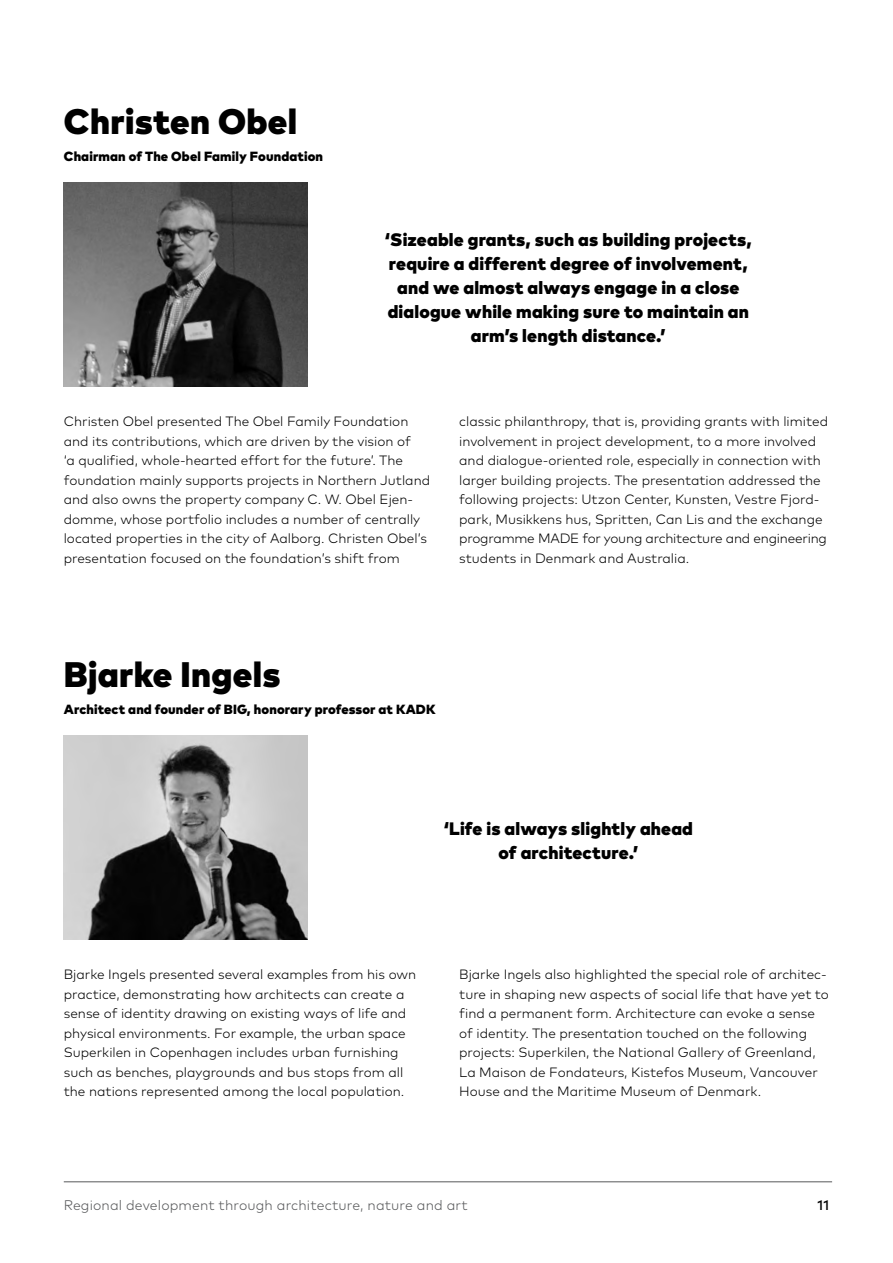
<style>
.page{position:relative;width:893px;height:1263px;background:#fff}
.page>*{position:absolute;margin:0;border:0;box-sizing:border-box;transform-origin:0 0}
.t1{font:900 35.4px "Mark Pro";letter-spacing:.01em;color:#000}
.t2{font:900 18px/24px "Mark Pro";letter-spacing:.01em;color:#000;text-align:center}
.t3{font:300 13.95px "Mark Pro";letter-spacing:.01em;color:#58595b}
.t4{font:500 13.95px "Mark Pro";color:#000}
.t5{font:300 13.5px/19.5px "Mark Pro";color:#000}
.t6{font:900 13.35px "Mark Pro";letter-spacing:.01em;color:#000}
</style>
<div class="page">
<hr style="left:64px;top:1181px;width:768px;height:1px;background:#58595b">
<img style="left:64px;top:183px;width:244px;height:204px">
<img style="left:64px;top:736px;width:244px;height:204px">
<h1 class="t1" style="left:64px;top:94px;width:235px">Christen Obel</h1>
<p class="t6" style="left:64px;top:146px;width:261px">Chairman of The Obel Family Foundation</p>
<h2 class="t2" style="left:385px;top:226px;width:368px">‘Sizeable grants, such as building projects, require a different degree of involvement, and we almost always engage in a close dialogue while making sure to maintain an arm’s length distance.’</h2>
<p class="t5" style="left:64px;top:411px;width:368px">Christen Obel presented The Obel Family Foundation and its contributions, which are driven by the vision of<br>‘a qualified, whole-hearted effort for the future’. The foundation mainly supports projects in Northern Jutland and also owns the property company C. W. Obel Ejen&shy;domme, whose portfolio includes a number of centrally located properties in the city of Aalborg. Christen Obel’s presentation focused on the foundation’s shift from</p>
<p class="t5" style="left:459px;top:411px;width:370px">classic philanthropy, that is, providing grants with limited involvement in project development, to a more involved and dialogue-oriented role, especially in connection with larger building projects. The presentation addressed the following projects: Utzon Center, Kunsten, Vestre Fjord&shy;park, Musikkens hus, Spritten, Can Lis and the exchange programme MADE for young architecture and engineering students in Denmark and Australia.</p>
<h1 class="t1" style="left:64px;top:647px;width:218px">Bjarke Ingels</h1>
<p class="t6" style="left:64px;top:699px;width:373px">Architect and founder of BIG, honorary professor at KADK</p>
<h2 class="t2" style="left:444px;top:815px;width:251px">‘Life is always slightly ahead of architecture.’</h2>
<p class="t5" style="left:64px;top:963px;width:354px">Bjarke Ingels presented several examples from his own practice, demonstrating how architects can create a sense of identity drawing on existing ways of life and physical environments. For example, the urban space Superkilen in Copenhagen includes urban furnishing such as benches, playgrounds and bus stops from all the nations represented among the local population.</p>
<p class="t5" style="left:459px;top:963px;width:371px">Bjarke Ingels also highlighted the special role of architec&shy;ture in shaping new aspects of social life that have yet to find a permanent form. Architecture can evoke a sense of identity. The presentation touched on the following projects: Superkilen, the National Gallery of Greenland, La Maison de Fondateurs, Kistefos Museum, Vancouver House and the Maritime Museum of Denmark.</p>
<p class="t3" style="left:64px;top:1195px;width:406px">Regional development through architecture, nature and art</p>
<p class="t4" style="left:817px;top:1195px;width:13px">11</p>
</div>
